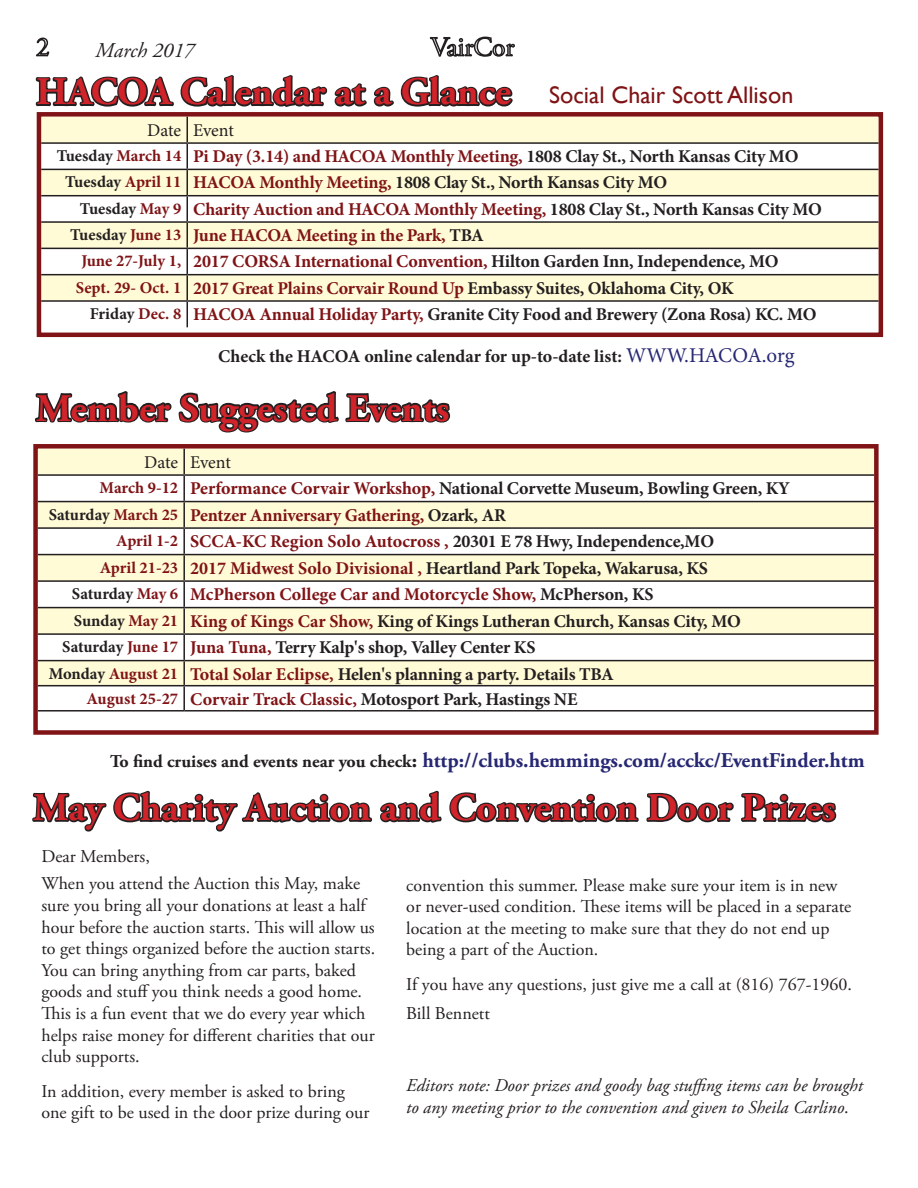
<style>
.page{position:relative;width:918px;height:1188px;background:#fff}
.page>*{position:absolute;margin:0;border:0;box-sizing:border-box;transform-origin:0 0}
.t1{font:700 39px "Adobe Garamond Pro";color:#d1232a}
.t2{font:24px "Gill Sans";color:#7f1315}
.t3{font:700 21px "Adobe Garamond Pro";color:#272873}
.t4{font:italic 21px "Adobe Garamond Pro";color:#231f20}
.t5{font:18px/21.6px "Adobe Garamond Pro";color:#231f20}
.t6{font:700 18px "Minion Pro";letter-spacing:-.01em;color:#231f20}
.t7{font:700 18px "Minion Pro";letter-spacing:-.01em;color:#7f1315}
.t8{font:italic 18px/21.6px "Adobe Garamond Pro";color:#231f20}
.t9{font:18px "Minion Pro";letter-spacing:-.01em;color:#231f20}
.s1{font-size:16.5px;color:#231f20}
.s2{font-size:16.5px}
.s3{color:#231f20}
.s4{font-size:16.5px;color:#7f1315}
.s5{color:#7f1315}
.s6{font-weight:400;font-size:21px;color:#272873}
.s7{font-size:18px;color:#231f20}
.s8{font-style:normal}
</style>
<div class="page">
<svg style="left:36px;top:37px;width:14px;height:20px"></svg>
<svg style="left:42px;top:117px;width:836px;height:183px;fill:#fffbd6"></svg>
<hr style="left:41px;top:142px;width:146px;height:2px;background:#231f20">
<hr style="left:187px;top:142px;width:692px;height:2px;background:#231f20">
<hr style="left:41px;top:169px;width:146px;height:1px;background:#231f20">
<hr style="left:187px;top:169px;width:692px;height:1px;background:#231f20">
<hr style="left:41px;top:195px;width:146px;height:1px;background:#231f20">
<hr style="left:187px;top:195px;width:692px;height:1px;background:#231f20">
<hr style="left:41px;top:221px;width:146px;height:2px;background:#231f20">
<hr style="left:187px;top:221px;width:692px;height:2px;background:#231f20">
<hr style="left:41px;top:248px;width:146px;height:1px;background:#231f20">
<hr style="left:187px;top:248px;width:692px;height:1px;background:#231f20">
<hr style="left:41px;top:274px;width:146px;height:1px;background:#231f20">
<hr style="left:187px;top:274px;width:692px;height:1px;background:#231f20">
<hr style="left:41px;top:300px;width:146px;height:2px;background:#231f20">
<hr style="left:187px;top:300px;width:692px;height:2px;background:#231f20">
<div style="left:37px;top:112px;width:846px;height:225px;border:4px solid #7f1315"></div>
<svg style="left:38px;top:449px;width:836px;height:236px;fill:#fffbd6"></svg>
<hr style="left:183px;top:449px;width:2px;height:25px;background:#231f20">
<hr style="left:183px;top:476px;width:2px;height:25px;background:#231f20">
<hr style="left:183px;top:502px;width:2px;height:25px;background:#231f20">
<hr style="left:183px;top:529px;width:2px;height:25px;background:#231f20">
<hr style="left:183px;top:555px;width:2px;height:25px;background:#231f20">
<hr style="left:183px;top:582px;width:2px;height:25px;background:#231f20">
<hr style="left:183px;top:608px;width:2px;height:25px;background:#231f20">
<hr style="left:38px;top:474px;width:146px;height:2px;background:#231f20">
<hr style="left:184px;top:474px;width:690px;height:2px;background:#231f20">
<hr style="left:38px;top:501px;width:146px;height:1px;background:#231f20">
<hr style="left:184px;top:501px;width:690px;height:1px;background:#231f20">
<hr style="left:38px;top:527px;width:146px;height:2px;background:#231f20">
<hr style="left:184px;top:527px;width:690px;height:2px;background:#231f20">
<hr style="left:38px;top:554px;width:146px;height:1px;background:#231f20">
<hr style="left:184px;top:554px;width:690px;height:1px;background:#231f20">
<hr style="left:38px;top:580px;width:146px;height:2px;background:#231f20">
<hr style="left:184px;top:580px;width:690px;height:2px;background:#231f20">
<hr style="left:38px;top:607px;width:146px;height:1px;background:#231f20">
<hr style="left:184px;top:607px;width:690px;height:1px;background:#231f20">
<hr style="left:184px;top:633px;width:690px;height:2px;background:#231f20">
<hr style="left:184px;top:660px;width:690px;height:1px;background:#231f20">
<hr style="left:184px;top:685px;width:690px;height:1px;background:#231f20">
<hr style="left:184px;top:710px;width:690px;height:2px;background:#231f20">
<div style="left:33px;top:444px;width:846px;height:291px;border:4px solid #7f1315"></div>
<svg style="left:35px;top:76px;width:138px;height:31px"></svg>
<svg style="left:179px;top:36px;width:337px;height:291px"></svg>
<svg style="left:32px;top:624px;width:339px;height:208px"></svg>
<svg style="left:378px;top:624px;width:63px;height:199px"></svg>
<svg style="left:449px;top:792px;width:189px;height:31px"></svg>
<svg style="left:646px;top:792px;width:191px;height:31px"></svg>
<svg style="left:34px;top:391px;width:304px;height:42px"></svg>
<svg style="left:345px;top:393px;width:106px;height:30px"></svg>
<p class="t4" style="left:96px;top:37px;width:100px">March 2017</p>
<h1 class="t1" style="left:36px;top:69px;width:477px">HACOA Calendar at a Glance</h1>
<h2 class="t2" style="left:549px;top:81px;width:246px">Social Chair Scott Allison</h2>
<p class="t9" style="left:147px;top:118px;width:88px">Date Event</p>
<p class="t7" style="left:57px;top:144px;width:743px"><span class="s1">Tuesday</span> <span class="s2">March 14</span> Pi Day (3.14) and HACOA Monthly Meeting, <span class="s3">1808 Clay St., North Kansas City MO</span></p>
<p class="t6" style="left:65px;top:170px;width:604px"><span class="s2">Tuesday</span> <span class="s4">April 11</span> <span class="s5">HACOA Monthly Meeting,</span> 1808 Clay St., North Kansas City MO</p>
<p class="t7" style="left:80px;top:196px;width:744px"><span class="s1">Tuesday</span> <span class="s2">May 9</span> Charity Auction and HACOA Monthly Meeting, <span class="s3">1808 Clay St., North Kansas City MO</span></p>
<p class="t7" style="left:70px;top:223px;width:415px"><span class="s1">Tuesday</span> <span class="s2">June 13</span> June HACOA Meeting in the Park, <span class="s3">TBA</span></p>
<p class="t7" style="left:81px;top:249px;width:699px"><span class="s2">June 27-July 1,</span> 2017 CORSA International Convention, <span class="s3">Hilton Garden Inn, Independence, MO</span></p>
<p class="t7" style="left:76px;top:275px;width:659px"><span class="s2">Sept. 29- Oct. 1</span> 2017 Great Plains Corvair Round Up <span class="s3">Embassy Suites, Oklahoma City, OK</span></p>
<p class="t6" style="left:90px;top:302px;width:728px"><span class="s2">Friday</span> <span class="s4">Dec. 8</span> <span class="s5">HACOA Annual Holiday Party,</span> Granite City Food and Brewery (Zona Rosa) KC. MO</p>
<p class="t6" style="left:218px;top:344px;width:578px">Check the HACOA online calendar for up-to-date list: <span class="s6">WWW.HACOA.org</span></p>
<h1 class="t1" style="left:36px;top:385px;width:415px">Member Suggested Events</h1>
<p class="t9" style="left:144px;top:450px;width:88px">Date Event</p>
<p class="t6" style="left:100px;top:476px;width:692px"><span class="s4">March 9-12</span> <span class="s5">Performance Corvair Workshop,</span> National Corvette Museum, Bowling Green, KY</p>
<p class="t7" style="left:49px;top:502px;width:459px"><span class="s1">Saturday</span> <span class="s2">March 25</span> Pentzer Anniversary Gathering, <span class="s3">Ozark, AR</span></p>
<p class="t7" style="left:116px;top:529px;width:599px"><span class="s2">April 1-2</span> SCCA-KC Region Solo Autocross , <span class="s3">20301 E 78 Hwy, Independence,MO</span></p>
<p class="t6" style="left:100px;top:555px;width:610px"><span class="s4">April 21-23</span> <span class="s5">2017 Midwest Solo Divisional ,</span> Heartland Park Topeka, Wakarusa, KS</p>
<p class="t7" style="left:72px;top:582px;width:583px"><span class="s1">Saturday</span> <span class="s2">May 6</span> McPherson College Car and Motorcycle Show, <span class="s3">McPherson, KS</span></p>
<p class="t6" style="left:74px;top:608px;width:668px"><span class="s2">Sunday</span> <span class="s4">May 21</span> <span class="s5">King of Kings Car Show,</span> King of Kings Lutheran Church, Kansas City, MO</p>
<p class="t6" style="left:62px;top:635px;width:475px"><span class="s2">Saturday</span> <span class="s4">June 17</span> <span class="s5">Juna Tuna,</span> Terry Kalp's shop, Valley Center KS</p>
<p class="t6" style="left:49px;top:661px;width:567px"><span class="s2">Monday</span> <span class="s4">August 21</span> <span class="s5">Total Solar Eclipse,</span> Helen's planning a party. Details TBA</p>
<p class="t6" style="left:87px;top:686px;width:492px"><span class="s4">August 25-27</span> <span class="s5">Corvair Track Classic,</span> Motosport Park, Hastings NE</p>
<p class="t3" style="left:110px;top:748px;width:756px"><span class="s7">To find cruises and events near you check</span><span class="s3">:</span> http://clubs.hemmings.com/acckc/EventFinder.htm</p>
<h1 class="t1" style="left:33px;top:785px;width:804px">May Charity Auction and Convention Door Prizes</h1>
<p class="t5" style="left:41px;top:844px;width:320px;line-height:27px">Dear Members,<br>When you attend the Auction this May, make</p>
<p class="t5" style="left:41px;top:895px;width:335px">sure you bring all your donations at least a half hour before the auction starts. This will allow us to get things organized before the auction starts.<br>You can bring anything from car parts, baked goods and stuff you think needs a good home.<br>This is a fun event that we do every year which helps raise money for different charities that our club supports.</p>
<p class="t5" style="left:41px;top:1081px;width:330px">In addition, every member is asked to bring one gift to be used in the door prize during our</p>
<p class="t5" style="left:406px;top:875px;width:447px">convention this summer. Please make sure your item is in new or never-used condition. These items will be placed in a separate location at the meeting to make sure that they do not end up being a part of the Auction.</p>
<p class="t5" style="left:406px;top:970px;width:447px;line-height:29.1px">If you have any questions, just give me a call at (816) 767-1960.<br>Bill Bennett</p>
<p class="t8" style="left:406px;top:1075px;width:458px">Editors note: Door prizes and goody bag stuffing items can be brought to any meeting prior to the convention and given to Sheila Carlino<span class="s8">.</span></p>
</div>
